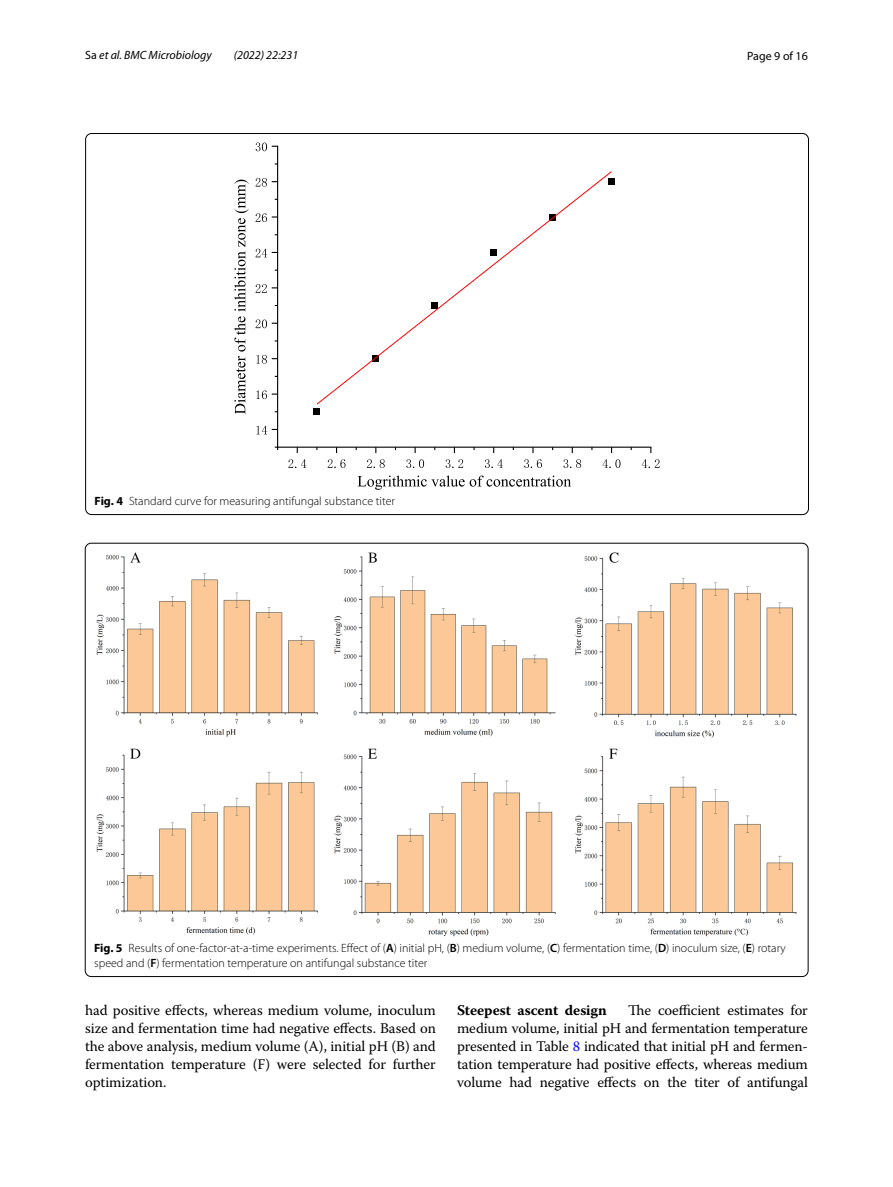
<style>
.page{position:relative;width:893px;height:1187px;background:#fff}
.page>*{position:absolute;margin:0;border:0;box-sizing:border-box;transform-origin:0 0}
.t1{font:14.7px/18px "Warnock Pro";letter-spacing:-.01em;color:#000;text-align:justify}
.t2{font:700 14.7px "Warnock Pro";letter-spacing:-.01em;color:#000}
.t3{font:300 12px/15px "Myriad Pro";color:#000}
.t4{font:italic 12px "Myriad Pro";color:#000}
.t5{font:12px "Myriad Pro";color:#000}
.s1{font-style:normal}
.s2{font-weight:700}
.s3{font-weight:600}
.s4{color:#00f}
</style>
<div class="page">
<hr style="left:278px;top:446px;width:373px;height:1px;background:#000">
<svg style="left:532px;top:447px;width:2px;height:6px"></svg>
<hr style="left:277px;top:146px;width:1px;height:301px;background:#000">
<svg style="left:288px;top:459px;width:18px;height:9px"></svg>
<svg style="left:328px;top:459px;width:17px;height:9px"></svg>
<svg style="left:367px;top:459px;width:18px;height:9px"></svg>
<svg style="left:406px;top:459px;width:18px;height:9px"></svg>
<svg style="left:446px;top:459px;width:17px;height:9px"></svg>
<svg style="left:485px;top:459px;width:18px;height:9px"></svg>
<svg style="left:524px;top:459px;width:18px;height:9px"></svg>
<svg style="left:563px;top:459px;width:18px;height:9px"></svg>
<svg style="left:602px;top:459px;width:18px;height:9px"></svg>
<svg style="left:642px;top:459px;width:18px;height:9px"></svg>
<svg style="left:256px;top:425px;width:22px;height:9px"></svg>
<svg style="left:256px;top:390px;width:22px;height:9px"></svg>
<svg style="left:256px;top:355px;width:22px;height:8px"></svg>
<svg style="left:256px;top:319px;width:22px;height:9px"></svg>
<svg style="left:256px;top:284px;width:22px;height:9px"></svg>
<svg style="left:256px;top:249px;width:22px;height:8px"></svg>
<svg style="left:256px;top:213px;width:22px;height:9px"></svg>
<svg style="left:256px;top:178px;width:22px;height:9px"></svg>
<svg style="left:256px;top:142px;width:22px;height:9px"></svg>
<div style="left:608px;top:178px;width:7px;height:7px;background:#000"></div>
<div style="left:314px;top:408px;width:6px;height:7px;background:#000"></div>
<svg style="left:316px;top:171px;width:296px;height:234px"></svg>
<svg style="left:234px;top:180px;width:15px;height:234px"></svg>
<svg style="left:357px;top:475px;width:214px;height:15px"></svg>
<img style="left:96px;top:552px;width:701px;height:384px">
<p class="t4" style="left:85px;top:48px;width:128px"><span class="s1">Sa</span> et al. BMC Microbiology</p>
<p class="t4" style="left:234px;top:48px;width:66px">(2022) 22:231</p>
<p class="t5" style="left:747px;top:48px;width:62px">Page 9 of 16</p>
<p class="t3" style="left:95px;top:493px;width:302px"><span class="s2">Fig. 4</span> Standard curve for measuring antifungal substance titer</p>
<p class="t3" style="left:94px;top:940px;width:693px"><span class="s2">Fig. 5</span> Results of one‑factor‑at‑a‑time experiments. Effect of (<span class="s3">A</span>) initial pH, (<span class="s3">B</span>) medium volume, (<span class="s3">C</span>) fermentation time, (<span class="s3">D</span>) inoculum size, (<span class="s3">E</span>) rotary speed and (<span class="s3">F</span>) fermentation temperature on antifungal substance titer</p>
<p class="t1" style="left:457px;top:1000px;width:352px;text-indent:171px">The coefficient estimates for medium volume, initial pH and fermentation temperature presented in Table <span class="s4">8</span> indicated that initial pH and fermen&shy;tation temperature had positive effects, whereas medium volume had negative effects on the titer of antifungal</p>
<p class="t1" style="left:85px;top:1000px;width:352px">had positive effects, whereas medium volume, inoculum size and fermentation time had negative effects. Based on the above analysis, medium volume (A), initial pH (B) and fermentation temperature (F) were selected for further optimization.</p>
<p class="t2" style="left:457px;top:1000px;width:151px">Steepest ascent design</p>
</div>
